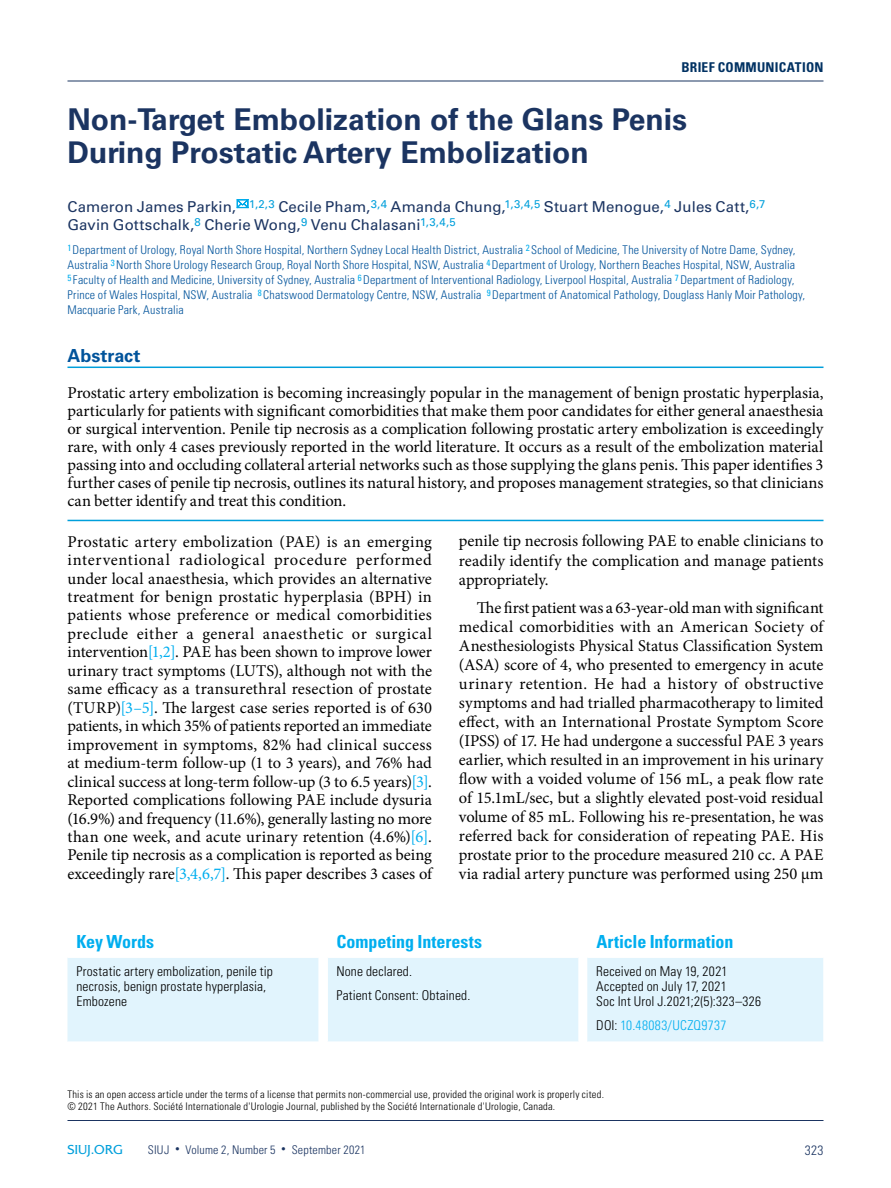
<style>
.page{position:relative;width:891px;height:1188px;background:#fff}
.page>*{position:absolute;margin:0;border:0;box-sizing:border-box;transform-origin:0 0}
.t1{font:700 30px/33px "Univers LT Std";color:#1b3461}
.t2{font:700 condensed 18px "Univers LT Std";color:#00aeef}
.t3{font:700 18px "Univers LT Std";letter-spacing:-.005em;color:#00539b}
.t4{font:16.5px/18.5px "Minion Pro";letter-spacing:-.005em;color:#000;text-align:justify}
.t5{font:15px/18px "Univers LT Std";letter-spacing:.005em;color:#1b3461}
.t6{font:300 condensed 13.5px/15px "Univers LT Std";letter-spacing:.01em;color:#000}
.t7{font:300 condensed 13.5px "Univers LT Std";letter-spacing:.025em;color:#00aeef}
.t8{font:700 condensed 13.5px "Univers LT Std";letter-spacing:.02em;color:#003162}
.t9{font:500 13.5px "Alexon RR";letter-spacing:.015em;color:#009fdb}
.t10{font:300 condensed 13.5px "Univers LT Std";color:#1b3461}
.t11{font:300 condensed 12px/15px "Univers LT Std";letter-spacing:.015em;color:#00539b}
.t12{font:300 condensed 12px "Univers LT Std";letter-spacing:.015em;color:#1b3461}
.t13{font:300 condensed 10.5px/12px "Univers LT Std";letter-spacing:.02em;color:#000}
.s1{color:#00aeef}
.s2{color:#000}
.s3{font-size:9px}
</style>
<div class="page">
<div style="left:68px;top:958px;width:755px;height:84px;background:#e1f4fd"></div>
<hr style="left:327px;top:958px;width:1px;height:84px;background:#fff">
<hr style="left:68px;top:1120px;width:756px;height:1px;background:#1b3461">
<hr style="left:68px;top:81px;width:756px;height:1px;background:#1b3461">
<hr style="left:68px;top:367px;width:756px;height:1px;background:#009fdb">
<hr style="left:68px;top:520px;width:756px;height:1px;background:#009fdb">
<svg style="left:237px;top:199px;width:11px;height:9px"></svg>
<p class="t8" style="left:681px;top:59px;width:144px">BRIEF COMMUNICATION</p>
<h1 class="t1" style="left:68px;top:103px;width:621px">Non-Target Embolization of the Glans Penis<br>During Prostatic Artery Embolization</h1>
<p class="t5" style="left:67px;top:198px;width:699px">Cameron James Parkin, <sup>1,2,3</sup> Cecile Pham,<sup>3,4</sup> Amanda Chung,<sup>1,3,4,5</sup> Stuart Menogue,<sup>4</sup> Jules Catt,<sup>6,7<br></sup>Gavin Gottschalk,<sup>8</sup> Cherie Wong,<sup>9</sup> Venu Chalasani<sup>1,3,4,5</sup></p>
<p class="t11" style="left:67px;top:243px;width:739px"><sup>1</sup>Department of Urology, Royal North Shore Hospital, Northern Sydney Local Health District, Australia <sup>2</sup>School of Medicine, The University of Notre Dame, Sydney, Australia <sup>3</sup>North Shore Urology Research Group, Royal North Shore Hospital, NSW, Australia <sup>4</sup>Department of Urology, Northern Beaches Hospital, NSW, Australia<br><sup>5</sup> Faculty of Health and Medicine, University of Sydney, Australia <sup>6</sup>Department of Interventional Radiology, Liverpool Hospital, Australia <sup>7</sup>Department of Radiology, Prince of Wales Hospital, NSW, Australia <sup>8</sup>Chatswood Dermatology Centre, NSW, Australia <sup>9</sup>Department of Anatomical Pathology, Douglass Hanly Moir Pathology, Macquarie Park, Australia</p>
<p class="t3" style="left:68px;top:345px;width:75px">Abstract</p>
<p class="t4" style="left:68px;top:384px;width:758px;line-height:18px">Prostatic artery embolization is becoming increasingly popular in the management of benign prostatic hyperplasia, particularly for patients with significant comorbidities that make them poor candidates for either general anaesthesia or surgical intervention. Penile tip necrosis as a complication following prostatic artery embolization is exceedingly rare, with only 4 cases previously reported in the world literature. It occurs as a result of the embolization material passing into and occluding collateral arterial networks such as those supplying the glans penis. This paper identifies 3 further cases of penile tip necrosis, outlines its natural history, and proposes management strategies, so that clinicians can better identify and treat this condition.</p>
<p class="t4" style="left:67px;top:532px;width:366px">Prostatic artery embolization (PAE) is an emerging interventional radiological procedure performed under local anaesthesia, which provides an alternative treatment for benign prostatic hyperplasia (BPH) in patients whose preference or medical comorbidities preclude either a general anaesthetic or surgical intervention<span class="s1">[1,2]</span>. PAE has been shown to improve lower urinary tract symptoms (LUTS), although not with the same efficacy as a transurethral resection of prostate (TURP)<span class="s1">[3–5]</span>. The largest case series reported is of 630 patients, in which 35% of patients reported an immediate improvement in symptoms, 82% had clinical success at medium-term follow-up (1 to 3 years), and 76% had clinical success at long-term follow-up (3 to 6.5 years)<span class="s1">[3]</span>.<br>Reported complications following PAE include dysuria (16.9%) and frequency (11.6%), generally lasting no more than one week, and acute urinary retention (4.6%)<span class="s1">[6]</span>.<br>Penile tip necrosis as a complication is reported as being exceedingly rare<span class="s1">[3,4,6,7]</span>. This paper describes 3 cases of</p>
<p class="t4" style="left:459px;top:532px;width:366px;line-height:19px">penile tip necrosis following PAE to enable clinicians to readily identify the complication and manage patients appropriately.</p>
<p class="t4" style="left:459px;top:598px;width:366px;line-height:19px;text-indent:18px">The first patient was a 63-year-old man with significant medical comorbidities with an American Society of Anesthesiologists Physical Status Classification System (ASA) score of 4, who presented to emergency in acute urinary retention. He had a history of obstructive symptoms and had trialled pharmacotherapy to limited effect, with an International Prostate Symptom Score (IPSS) of 17. He had undergone a successful PAE 3 years earlier, which resulted in an improvement in his urinary flow with a voided volume of 156 mL, a peak flow rate of 15.1mL/sec, but a slightly elevated post-void residual volume of 85 mL. Following his re-presentation, he was referred back for consideration of repeating PAE. His prostate prior to the procedure measured 210 cc. A PAE via radial artery puncture was performed using 250 μm</p>
<p class="t2" style="left:76px;top:931px;width:79px">Key Words</p>
<p class="t2" style="left:336px;top:931px;width:147px">Competing Interests</p>
<p class="t2" style="left:596px;top:931px;width:139px">Article Information</p>
<p class="t6" style="left:76px;top:964px;width:198px">Prostatic artery embolization, penile tip necrosis, benign prostate hyperplasia,<br>Embozene</p>
<p class="t6" style="left:336px;top:959px;width:135px;line-height:24px">None declared.<br>Patient Consent: Obtained.</p>
<p class="t6" style="left:596px;top:964px;width:166px">Received on May 19, 2021<br>Accepted on July 17, 2021<br>Soc Int Urol J.2021;2(5):323–326</p>
<p class="t7" style="left:596px;top:1017px;width:132px"><span class="s2">DOI:</span> 10.48083/UCZQ9737</p>
<p class="t13" style="left:68px;top:1088px;width:538px">This is an open access article under the terms of a license that permits non-commercial use, provided the original work is properly cited. © 2021 The Authors. Société Internationale d'Urologie Journal, published by the Société Internationale d'Urologie, Canada.</p>
<p class="t9" style="left:67px;top:1142px;width:57px">SIUJ.ORG</p>
<p class="t12" style="left:148px;top:1142px;width:219px">SIUJ <span class="s3">•</span> Volume 2, Number 5 <span class="s3">•</span> September 2021</p>
<p class="t10" style="left:805px;top:1142px;width:20px">323</p>
</div>
